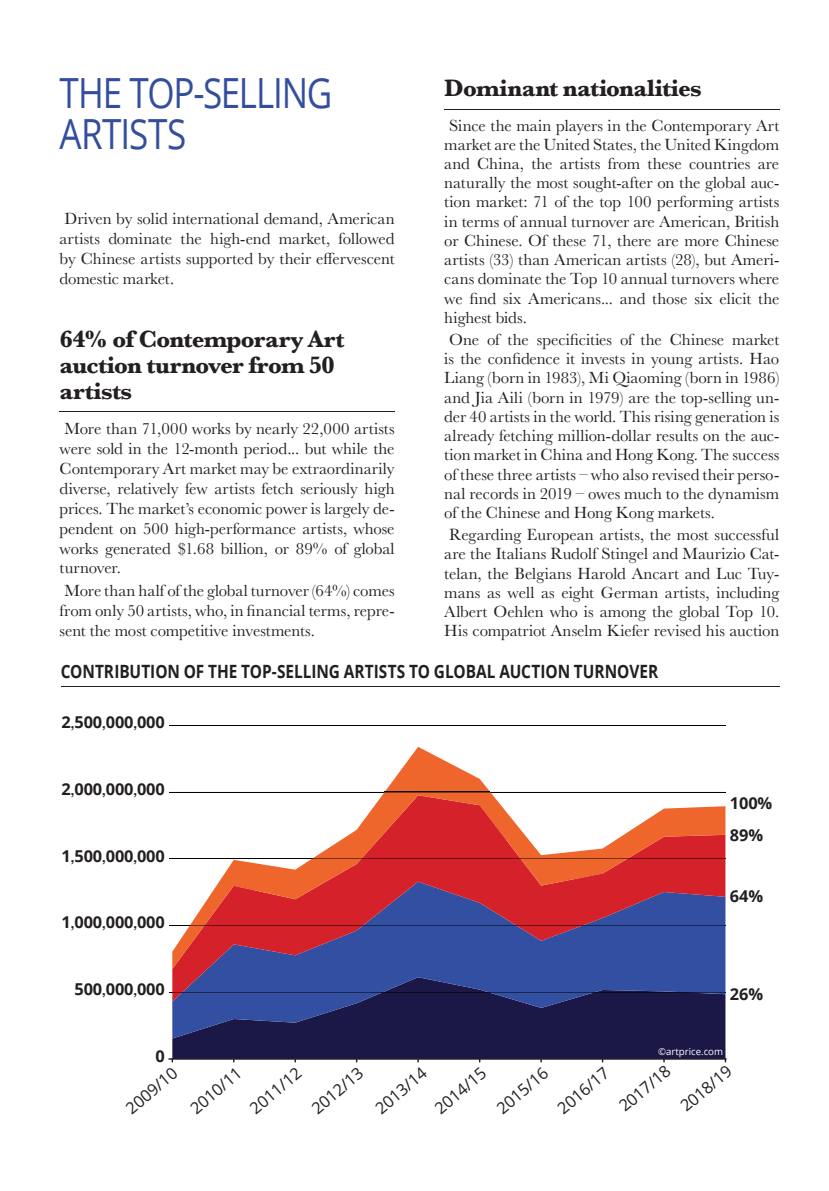
<style>
.page{position:relative;width:829px;height:1191px;background:#fff}
.page>*{position:absolute;margin:0;border:0;box-sizing:border-box;transform-origin:0 0}
.t1{font:41.65px/41.5px "Open Sans";letter-spacing:-.03em;color:#334e9d;scale:.84 1}
.t2{font:700 24.5px/25.7px "Baskerville";letter-spacing:-.025em;color:#231f20}
.t3{font:700 18.2px "Open Sans";letter-spacing:-.005em;color:#231f20;scale:.84 1}
.t4{font:16.8px/19.2px "Baskerville";letter-spacing:-.005em;color:#231f20;text-align:justify}
.t5{font:700 16.45px "Open Sans";letter-spacing:-.01em;color:#231f20}
.t6{font:16.28px "Open Sans";color:#231f20}
.t7{font:9.62px "Open Sans";color:#fff}
.s1{font-family:"Helvetica";font-size:13.47px}
</style>
<div class="page">
<hr style="left:60px;top:411px;width:334px;height:1px;background:#231f20">
<hr style="left:444px;top:109px;width:335px;height:1px;background:#231f20">
<svg style="left:169px;top:725px;width:556px;height:1px"></svg>
<div style="left:172px;top:1038px;width:553px;height:20px;background:#1b1747"></div>
<svg style="left:169px;top:984px;width:556px;height:54px;background:#23265d"></svg>
<svg style="left:182px;top:969px;width:543px;height:23px;background:#354a98"></svg>
<svg style="left:217px;top:747px;width:508px;height:138px"></svg>
<svg style="left:169px;top:792px;width:556px;height:87px"></svg>
<svg style="left:169px;top:885px;width:556px;height:84px;background:#7e4573"></svg>
<hr style="left:168px;top:1058px;width:558px;height:1px;background:#231f20">
<hr style="left:61px;top:686px;width:718px;height:1px;background:#231f20">
<h1 class="t1" style="left:60px;top:71px;width:326px">THE TOP-SELLIN G<br>ARTISTS</h1>
<p class="t4" style="left:60px;top:209px;width:336px;line-height:19.9px">Driven by solid international demand, American artists dominate the high-end market, followed by Chinese artists supported by their effervescent domestic market.</p>
<h2 class="t2" style="left:60px;top:327px;width:286px">64% of Contempora ry Art auction turnover from 50 artists</h2>
<p class="t4" style="left:60px;top:418px;width:336px;line-height:19.9px">More than 71,000 works by nearly 22,000 artists were sold in the 12-month period... but while the Contemporary Art market may be extraordinarily diverse, relatively few artists fetch seriously high prices. The market’s economic power is largely de&shy;pendent on 500 high-performance artists, whose works generated $1.68 billion, or 89% of global turnover.</p>
<p class="t4" style="left:60px;top:581px;width:336px;line-height:19.9px">More than half of the global turnover (64%) comes from only 50 artists, who, in financial terms, repre&shy;sent the most competitive investments.</p>
<h2 class="t2" style="left:444px;top:76px;width:259px">Dominant nationali ties</h2>
<p class="t4" style="left:444px;top:116px;width:336px">Since the main players in the Contemporary Art market are the United States, the United Kingdom and China, the artists from these countries are naturally the most sought-after on the global auc&shy;tion market: 71 of the top 100 performing artists in terms of annual turnover are American, British or Chinese. Of these 71, there are more Chinese artists (33) than American artists (28), but Ameri&shy;cans dominate the Top 10 annual turnovers where we find six Americans... and those six elicit the highest bids.</p>
<p class="t4" style="left:444px;top:330px;width:336px">One of the specificities of the Chinese market is the confidence it invests in young artists. Hao Liang (born in 1983), Mi Qiaoming (born in 1986) and Jia Aili (born in 1979) are the top-selling un&shy;der 40 artists in the world. This rising generation is already fetching million-dollar results on the auc&shy;tion market in China and Hong Kong. The success of these three artists – who also revised their perso&shy;nal records in 2019 – owes much to the dynamism of the Chinese and Hong Kong markets.</p>
<p class="t4" style="left:444px;top:525px;width:336px">Regarding European artists, the most successful are the Italians Rudolf Stingel and Maurizio Cat&shy;telan, the Belgians Harold Ancart and Luc Tuy&shy;mans as well as eight German artists, including Albert Oehlen who is among the global Top 10.<br>His compatriot Anselm Kiefer revised his auction</p>
<p class="t3" style="left:61px;top:659px;width:712px">CONTRIBUTION OF THE TOP-SELLING ARTISTS TO GLOBAL AUCTION TURNOVER</p>
<p class="t5" style="left:62px;top:710px;width:105px">2<span class="s1">,</span>500<span class="s1">,</span>000<span class="s1">,</span>000</p>
<p class="t5" style="left:62px;top:777px;width:105px">2<span class="s1">,</span>000<span class="s1">,</span>000<span class="s1">,</span>000</p>
<p class="t5" style="left:62px;top:844px;width:105px">1<span class="s1">,</span>500<span class="s1">,</span>000<span class="s1">,</span>000</p>
<p class="t5" style="left:62px;top:910px;width:105px">1<span class="s1">,</span>000<span class="s1">,</span>000<span class="s1">,</span>000</p>
<p class="t5" style="left:74px;top:977px;width:92px">500<span class="s1">,</span>000<span class="s1">,</span>000</p>
<p class="t5" style="left:155px;top:1044px;width:11px">0</p>
<p class="t5" style="left:729px;top:791px;width:44px">100%</p>
<p class="t5" style="left:729px;top:823px;width:35px">89%</p>
<p class="t5" style="left:729px;top:884px;width:35px">64%</p>
<p class="t5" style="left:729px;top:982px;width:35px">26%</p>
<p class="t7" style="left:658px;top:1044px;width:66px">©artprice.com</p>
<p class="t6" style="left:121px;top:1101px;width:63px;rotate:-40deg">2009/10</p>
<p class="t6" style="left:185px;top:1101px;width:63px;rotate:-40deg">2010/11</p>
<p class="t6" style="left:245px;top:1101px;width:63px;rotate:-40deg">2011/12</p>
<p class="t6" style="left:307px;top:1101px;width:63px;rotate:-40deg">2012/13</p>
<p class="t6" style="left:370px;top:1101px;width:63px;rotate:-40deg">2013/14</p>
<p class="t6" style="left:430px;top:1101px;width:63px;rotate:-40deg">2014/15</p>
<p class="t6" style="left:491px;top:1101px;width:63px;rotate:-40deg">2015/16</p>
<p class="t6" style="left:552px;top:1101px;width:63px;rotate:-40deg">2016/17</p>
<p class="t6" style="left:614px;top:1099px;width:63px;rotate:-40deg">2017/18</p>
<p class="t6" style="left:675px;top:1099px;width:63px;rotate:-40deg">2018/19</p>
</div>
